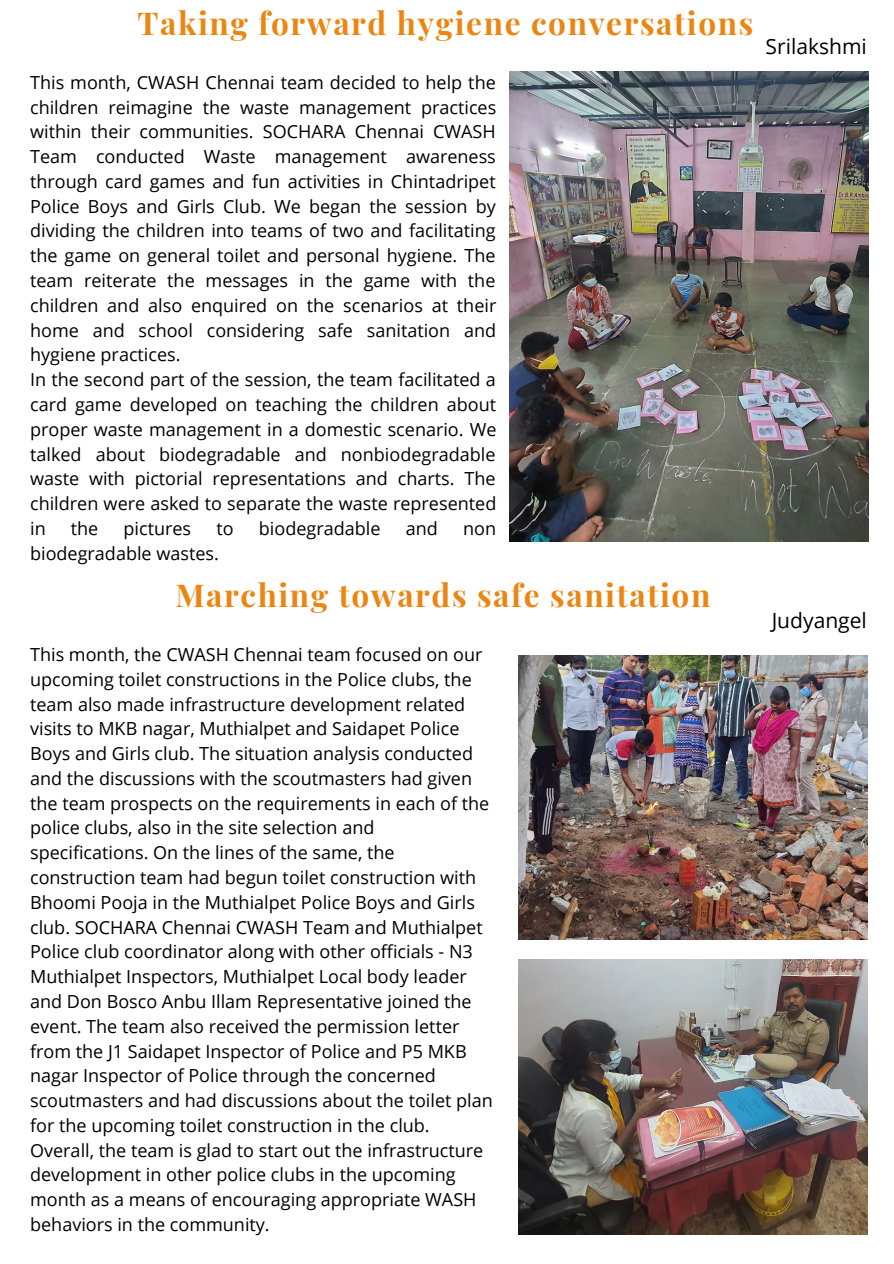
<style>
.page{position:relative;width:894px;height:1264px;background:#fff}
.page>*{position:absolute;margin:0;border:0;box-sizing:border-box;transform-origin:0 0}
.t1{font:700 31.5px "Playfair Display";letter-spacing:.05em;color:#eb8613}
.t2{font:21px "Open Sans";color:#000}
.t3{font:18px/24.8px "Open Sans";color:#000;text-align:justify}
</style>
<div class="page">
<img style="left:509px;top:71px;width:358px;height:471px">
<img style="left:518px;top:655px;width:349px;height:284px">
<img style="left:518px;top:959px;width:349px;height:275px">
<p class="t1" style="left:137px;top:1px;width:617px">Taking forward hygiene conversations</p>
<p class="t3" style="left:30px;top:69px;width:467px">This month, CWASH Chennai team decided to help the children reimagine the waste management practices within their communities. SOCHARA Chennai CWASH Team conducted Waste management awareness through card games and fun activities in Chintadripet Police Boys and Girls Club. We began the session by dividing the children into teams of two and facilitating the game on general toilet and personal hygiene. The team reiterate the messages in the game with the children and also enquired on the scenarios at their home and school considering safe sanitation and hygiene practices.</p>
<p class="t3" style="left:30px;top:367px;width:467px">In the second part of the session, the team facilitated a card game developed on teaching the children about proper waste management in a domestic scenario. We talked about biodegradable and nonbiodegradable waste with pictorial representations and charts. The children were asked to separate the waste represented in</p>
<p class="t3" style="left:71px;top:515px;width:29px">the</p>
<p class="t3" style="left:124px;top:515px;width:69px">pictures</p>
<p class="t3" style="left:216px;top:515px;width:19px">to</p>
<p class="t3" style="left:259px;top:515px;width:123px">biodegradable</p>
<p class="t3" style="left:405px;top:515px;width:34px">and</p>
<p class="t3" style="left:463px;top:515px;width:34px">non</p>
<p class="t3" style="left:30px;top:540px;width:190px">biodegradable wastes.</p>
<p class="t1" style="left:175px;top:573px;width:536px">Marching towards safe sanitation</p>
<p class="t3" style="left:30px;top:641px;width:464px;text-align:left">This month, the CWASH Chennai team focused on our upcoming toilet constructions in the Police clubs, the team also made infrastructure development related visits to MKB nagar, Muthialpet and Saidapet Police Boys and Girls club. The situation analysis conducted and the discussions with the scoutmasters had given the team prospects on the requirements in each of the police clubs, also in the site selection and specifications. On the lines of the same, the construction team had begun toilet construction with Bhoomi Pooja in the Muthialpet Police Boys and Girls club. SOCHARA Chennai CWASH Team and Muthialpet Police club coordinator along with other officials - N3<br>Muthialpet Inspectors, Muthialpet Local body leader and Don Bosco Anbu Illam Representative joined the event. The team also received the permission letter from the J1 Saidapet Inspector of Police and P5 MKB nagar Inspector of Police through the concerned scoutmasters and had discussions about the toilet plan for the upcoming toilet construction in the club.<br>Overall, the team is glad to start out the infrastructure development in other police clubs in the upcoming month as a means of encouraging appropriate WASH behaviors in the community.</p>
<p class="t2" style="left:765px;top:32px;width:103px">Srilakshmi</p>
<p class="t2" style="left:771px;top:605px;width:97px">Judyangel</p>
</div>
